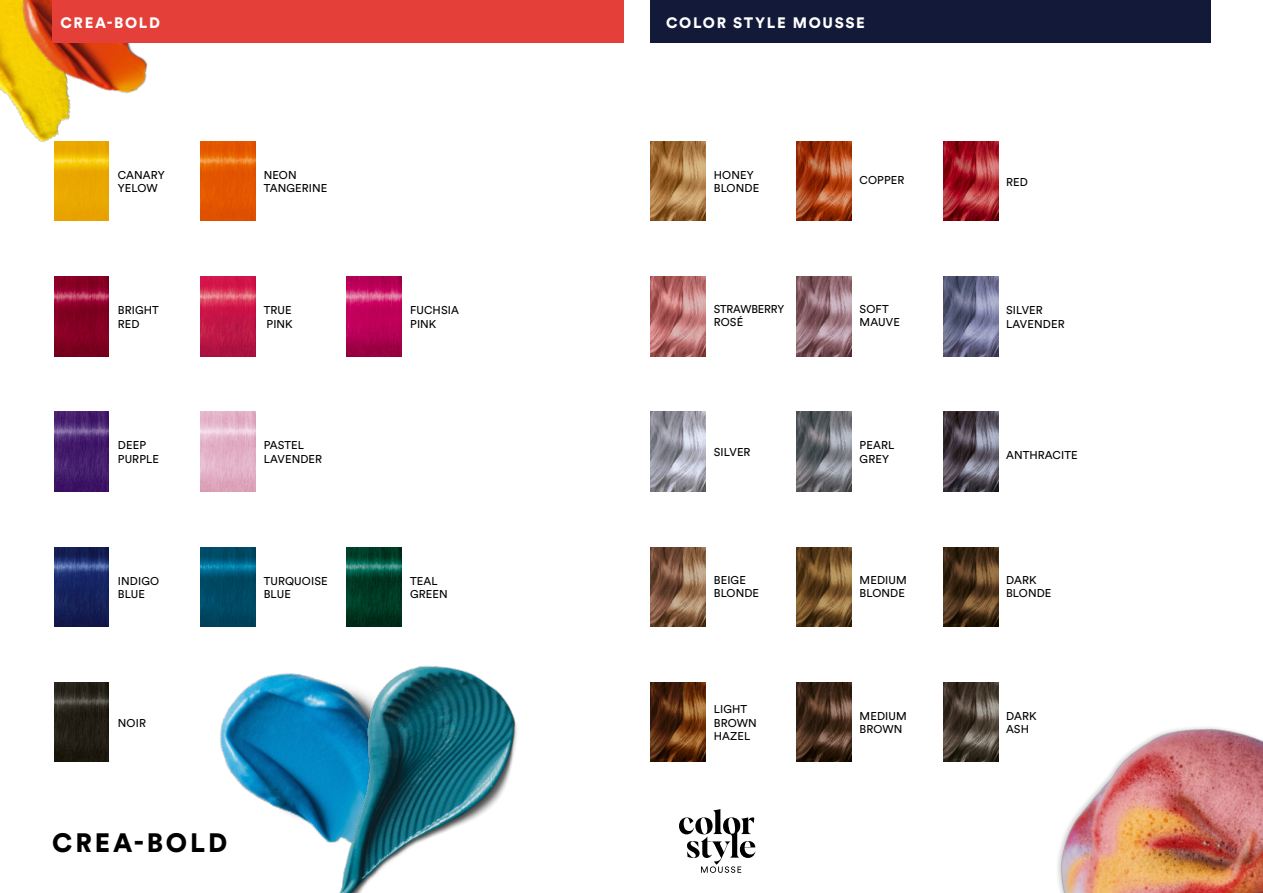
<style>
.page{position:relative;width:1263px;height:893px;background:#fff}
.page>*{position:absolute;margin:0;border:0;box-sizing:border-box;transform-origin:0 0}
.t1{font:900 26.4px "Circular Std";letter-spacing:.11em;color:#000}
.t2{font:900 15px "Circular Std";letter-spacing:.11em;color:#fff}
.t3{font:11.25px/13.5px "Circular Pro";letter-spacing:.01em;color:#000}
.t4{font:11.25px/13.5px "Circular Pro";letter-spacing:-.01em;color:#000}
</style>
<div class="page">
<img style="left:0;top:0;width:148px;height:142px">
<div style="left:52px;top:0;width:572px;height:43px;background:#e43f38"></div>
<div style="left:650px;top:0;width:561px;height:43px;background:#121939"></div>
<img style="left:54px;top:412px;width:55px;height:79px">
<img style="left:200px;top:277px;width:55px;height:79px">
<img style="left:347px;top:547px;width:55px;height:27px">
<img style="left:650px;top:412px;width:55px;height:79px">
<img style="left:797px;top:277px;width:55px;height:79px">
<img style="left:943px;top:141px;width:55px;height:80px">
<img style="left:54px;top:547px;width:55px;height:80px">
<img style="left:200px;top:412px;width:55px;height:79px">
<img style="left:943px;top:682px;width:55px;height:80px">
<img style="left:650px;top:547px;width:55px;height:80px">
<img style="left:797px;top:412px;width:55px;height:79px">
<img style="left:943px;top:277px;width:55px;height:79px">
<img style="left:54px;top:277px;width:55px;height:79px">
<img style="left:200px;top:141px;width:55px;height:80px">
<img style="left:347px;top:277px;width:55px;height:79px">
<img style="left:650px;top:141px;width:55px;height:80px">
<img style="left:650px;top:277px;width:55px;height:79px">
<img style="left:797px;top:141px;width:55px;height:80px">
<img style="left:797px;top:682px;width:55px;height:80px">
<img style="left:943px;top:547px;width:55px;height:80px">
<img style="left:54px;top:141px;width:55px;height:80px">
<img style="left:54px;top:682px;width:55px;height:80px">
<img style="left:200px;top:547px;width:55px;height:27px">
<img style="left:650px;top:682px;width:55px;height:80px">
<img style="left:797px;top:547px;width:55px;height:80px">
<img style="left:943px;top:412px;width:55px;height:79px">
<img style="left:200px;top:574px;width:202px;height:235px">
<img style="left:280px;top:601px;width:237px;height:292px">
<svg style="left:679px;top:809px;width:76px;height:64px"></svg>
<img style="left:1057px;top:727px;width:206px;height:166px">
<h2 class="t2" style="left:60px;top:12px;width:101px">CREA-BOLD</h2>
<h2 class="t2" style="left:666px;top:12px;width:200px">COLOR STYLE MOUSSE</h2>
<p class="t3" style="left:118px;top:168px;width:48px">CANARY<br>YELOW</p>
<p class="t3" style="left:264px;top:168px;width:65px">NEON<br>TANGERINE</p>
<p class="t3" style="left:118px;top:303px;width:43px">BRIGHT<br>RED</p>
<p class="t3" style="left:264px;top:303px;width:31px">TRUE<br>PINK</p>
<p class="t3" style="left:118px;top:438px;width:43px">DEEP<br>PURPLE</p>
<p class="t3" style="left:264px;top:438px;width:60px">PASTEL<br>LAVENDER</p>
<p class="t3" style="left:118px;top:573px;width:43px">INDIGO<br>BLUE</p>
<p class="t3" style="left:264px;top:573px;width:65px">TURQUOISE<br>BLUE</p>
<p class="t3" style="left:118px;top:715px;width:30px">NOIR</p>
<h1 class="t1" style="left:52px;top:825px;width:177px">CREA-BOLD</h1>
<p class="t3" style="left:410px;top:303px;width:50px">FUCHSIA<br>PINK</p>
<p class="t3" style="left:410px;top:573px;width:39px">TEAL<br>GREEN</p>
<p class="t3" style="left:714px;top:168px;width:47px">HONEY<br>BLONDE</p>
<p class="t3" style="left:1006px;top:175px;width:23px">RED</p>
<p class="t3" style="left:860px;top:173px;width:46px">COPPER</p>
<p class="t4" style="left:714px;top:301px;width:72px">STRAWBERRY<br>ROSÉ</p>
<p class="t3" style="left:1006px;top:303px;width:60px">SILVER<br>LAVENDER</p>
<p class="t3" style="left:860px;top:301px;width:42px">SOFT<br>MAUVE</p>
<p class="t3" style="left:860px;top:438px;width:36px">PEARL<br>GREY</p>
<p class="t3" style="left:714px;top:445px;width:38px">SILVER</p>
<p class="t3" style="left:1006px;top:447px;width:73px">ANTHRACITE</p>
<p class="t3" style="left:714px;top:572px;width:47px">BEIGE<br>BLONDE</p>
<p class="t3" style="left:1006px;top:572px;width:47px">DARK<br>BLONDE</p>
<p class="t3" style="left:860px;top:572px;width:49px">MEDIUM<br>BLONDE</p>
<p class="t3" style="left:714px;top:702px;width:44px">LIGHT<br>BROWN<br>HAZEL</p>
<p class="t3" style="left:860px;top:709px;width:49px">MEDIUM<br>BROWN</p>
<p class="t3" style="left:1006px;top:709px;width:32px">DARK<br>ASH</p>
</div>
